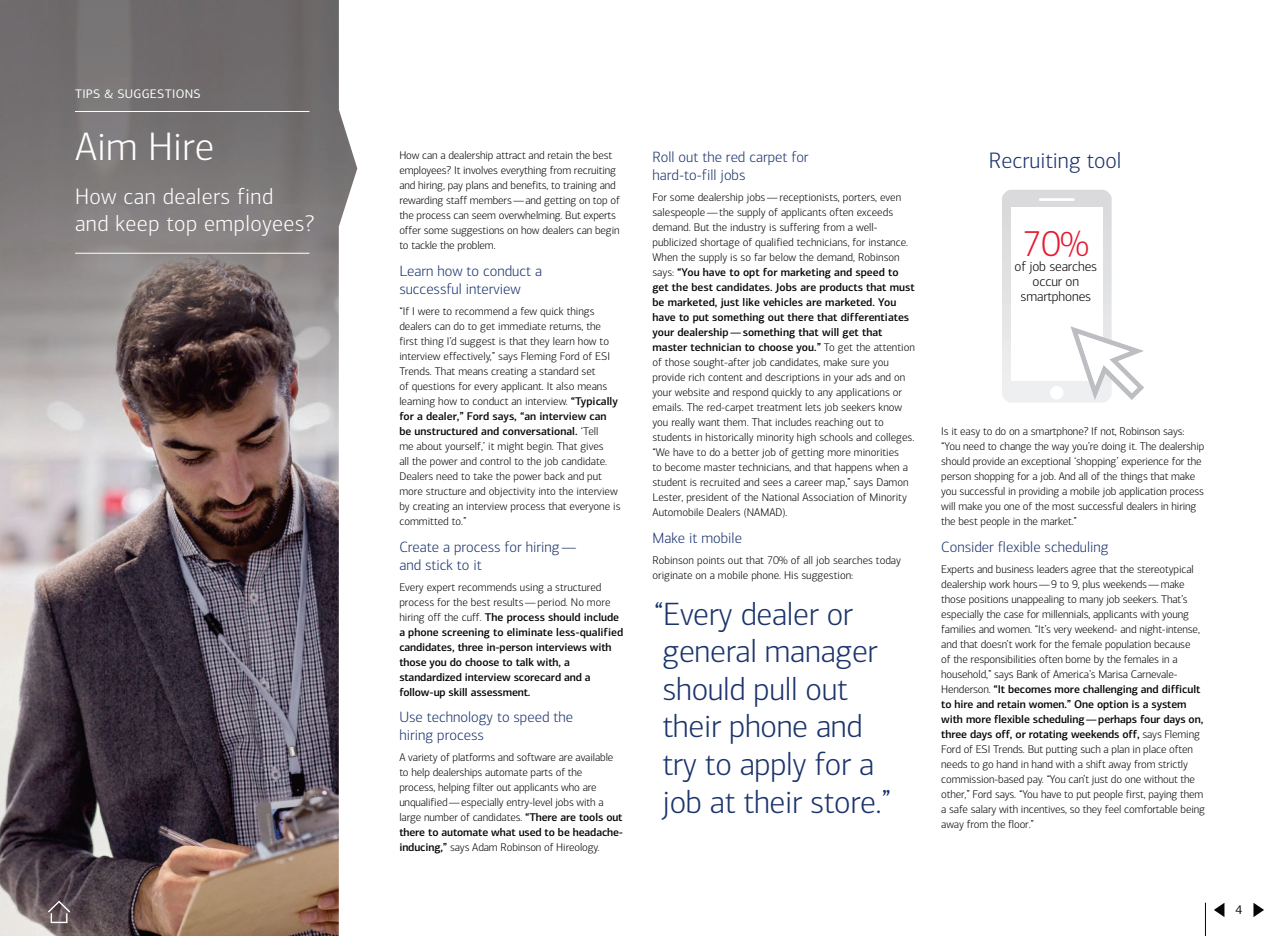
<style>
.page{position:relative;width:1280px;height:936px;background:#fff}
.page>*{position:absolute;margin:0;border:0;box-sizing:border-box;transform-origin:0 0}
.t1{font:300 40px "Connections";color:#fff}
.t2{font:300 36.25px "Connections";color:#e31c30}
.t3{font:300 32.5px/37.5px "Connections";letter-spacing:-.01em;color:#1c346d}
.t4{font:300 22.5px/27.5px "Connections";letter-spacing:.02em;color:#fff}
.t5{font:300 22.5px "Connections";color:#1c346d}
.t6{font:300 15px/18px "Connections";color:#1c346d}
.t7{font:300 13.75px/15px "Connections";letter-spacing:-.01em;color:#040504;text-align:center}
.t8{font:12.5px "Connections";letter-spacing:.025em;color:#fff}
.t9{font:12.5px "Connections";color:#040504}
.t10{font:300 11.25px/15px "Connections";letter-spacing:-.01em;color:#040504}
.t11{font:500 11.25px/15px "Connections";letter-spacing:-.01em;color:#040504}
.s1{font-weight:500}
.s2{font-weight:300}
</style>
<div class="page">
<img style="left:0;top:0;width:357px;height:935px">
<hr style="left:75px;top:253px;width:234px;height:1px;background:#fff">
<hr style="left:75px;top:111px;width:234px;height:1px;background:#fff">
<svg style="left:1002px;top:190px;width:109px;height:212px;background:#e3e3e5"></svg>
<div style="left:1011px;top:208px;width:91px;height:173px;background:#fff"></div>
<hr style="left:1039px;top:198px;width:35px;height:3px;background:#fff">
<div style="left:1050px;top:386px;width:13px;height:13px;background:#fff;border-radius:50%"></div>
<svg style="left:1070px;top:326px;width:74px;height:74px"></svg>
<svg style="left:48px;top:900px;width:22px;height:22px"></svg>
<svg style="left:1253px;top:902px;width:11px;height:14px"></svg>
<svg style="left:1214px;top:903px;width:10px;height:13px"></svg>
<hr style="left:1205px;top:902px;width:1px;height:33px;background:#040504">
<p class="t8" style="left:75px;top:89px;width:127px">TIPS &amp; SUGGESTIONS</p>
<h2 class="t1" style="left:75px;top:131px;width:141px">Aim Hire</h2>
<p class="t4" style="left:75px;top:185px;width:241px">How can dealers find<br>and keep top employees?</p>
<p class="t10" style="left:399px;top:149px;width:222px">How can a dealership attract and retain the best employees? It involves everything from recruiting and hiring, pay plans and benefits, to training and rewarding staff members — and getting on top of the process can seem overwhelming. But experts offer some suggestions on how dealers can begin to tackle the problem.</p>
<h3 class="t6" style="left:399px;top:263px;width:144px">Learn how to conduct a successful interview</h3>
<p class="t10" style="left:399px;top:304px;width:223px">“If I were to recommend a few quick things dealers can do to get immediate returns, the first thing I’d suggest is that they learn how to interview effectively,” says Fleming Ford of ESI Trends. That means creating a standard set<br>of questions for every applicant. It also means learning how to conduct an interview. <span class="s1">“Typically for a dealer,” Ford says, “an interview can be unstructured and conversational.</span> ‘Tell<br>me about yourself,’ it might begin. That gives<br>all the power and control to the job candidate.<br>Dealers need to take the power back and put more structure and objectivity into the interview by creating an interview process that everyone is committed to.”</p>
<h3 class="t6" style="left:399px;top:539px;width:179px">Create a process for hiring — and stick to it</h3>
<p class="t11" style="left:399px;top:580px;width:225px"><span class="s2">Every expert recommends using a structured process for the best results — period. No more hiring off the cuff.</span> The process should include a phone screening to eliminate less-qualified candidates, three in-person interviews with those you do choose to talk with, a standardized interview scorecard and a follow-up skill assessment.</p>
<h3 class="t6" style="left:399px;top:709px;width:175px">Use technology to speed the hiring process</h3>
<p class="t10" style="left:399px;top:750px;width:225px">A variety of platforms and software are available to help dealerships automate parts of the<br>process, helping filter out applicants who are unqualified — especially entry-level jobs with a large number of candidates. <span class="s1">“There are tools out there to automate what used to be headache&shy;inducing,”</span> says Adam Robinson of Hireology.</p>
<h3 class="t6" style="left:652px;top:150px;width:158px">Roll out the red carpet for hard-to-fill jobs</h3>
<p class="t10" style="left:652px;top:191px;width:264px">For some dealership jobs — receptionists, porters, even salespeople — the supply of applicants often exceeds demand. But the industry is suffering from a well&shy;publicized shortage of qualified technicians, for instance.<br>When the supply is so far below the demand, Robinson says: <span class="s1">“You have to opt for marketing and speed to get the best candidates. Jobs are products that must be marketed, just like vehicles are marketed. You have to put something out there that differentiates your dealership — something that will get that master technician to choose you.”</span> To get the attention of those sought-after job candidates, make sure you provide rich content and descriptions in your ads and on your website and respond quickly to any applications or emails. The red-carpet treatment lets job seekers know you really want them. That includes reaching out to students in historically minority high schools and colleges. “We have to do a better job of getting more minorities<br>to become master technicians, and that happens when a student is recruited and sees a career map,” says Damon Lester, president of the National Association of Minority Automobile Dealers (NAMAD).</p>
<h3 class="t6" style="left:652px;top:530px;width:91px">Make it mobile</h3>
<p class="t10" style="left:652px;top:553px;width:250px">Robinson points out that 70% of all job searches today originate on a mobile phone. His suggestion:</p>
<p class="t3" style="left:654px;top:598px;width:239px">“Every dealer or general manager should pull out their phone and try to apply for a job at their store.”</p>
<h3 class="t5" style="left:989px;top:152px;width:134px">Recruiting tool</h3>
<p class="t2" style="left:1022px;top:230px;width:68px">70%</p>
<p class="t7" style="left:1014px;top:260px;width:84px">of job searches occur on smartphones</p>
<p class="t10" style="left:941px;top:425px;width:265px">Is it easy to do on a smartphone? If not, Robinson says: “You need to change the way you’re doing it. The dealership should provide an exceptional ‘shopping’ experience for the person shopping for a job. And all of the things that make you successful in providing a mobile job application process will make you one of the most successful dealers in hiring the best people in the market.”</p>
<h3 class="t6" style="left:941px;top:539px;width:169px">Consider flexible scheduling</h3>
<p class="t10" style="left:941px;top:562px;width:265px">Experts and business leaders agree that the stereotypical dealership work hours — 9 to 9, plus weekends — make those positions unappealing to many job seekers. That’s especially the case for millennials, applicants with young families and women. “It’s very weekend- and night-intense, and that doesn’t work for the female population because<br>of the responsibilities often borne by the females in a household,” says Bank of America’s Marisa Carnevale-Henderson. <span class="s1">“It becomes more challenging and difficult to hire and retain women.” One option is a system with more flexible scheduling — perhaps four days on, three days off, or rotating weekends off,</span> says Fleming Ford of ESI Trends. But putting such a plan in place often needs to go hand in hand with a shift away from strictly commission-based pay. “You can’t just do one without the other,” Ford says. “You have to put people first, paying them a safe salary with incentives, so they feel comfortable being away from the floor.”</p>
<p class="t9" style="left:1235px;top:904px;width:8px">4</p>
</div>
